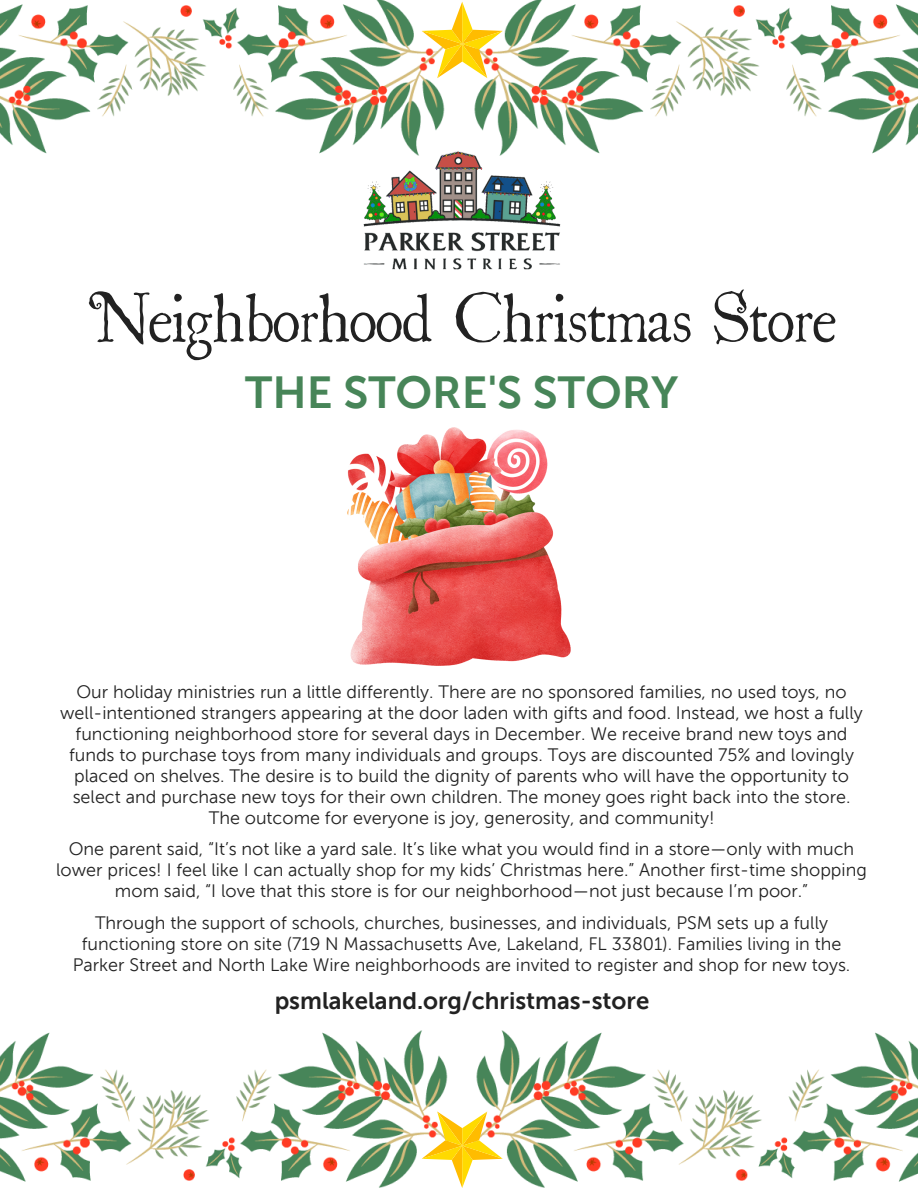
<style>
.page{position:relative;width:918px;height:1188px;background:#fff}
.page>*{position:absolute;margin:0;border:0;box-sizing:border-box;transform-origin:0 0}
.t1{font:67.5px "St Nicholas";color:#222}
.t2{font:700 45px "Museo Sans For Dell";color:#478558}
.t3{font:700 24px "Museo Sans For Dell";color:#222}
.t4{font:18px/21px "Museo Sans For Dell";color:#222;text-align:center}
</style>
<div class="page">
<img style="left:348px;top:427px;width:222px;height:239px">
<img style="left:363px;top:159px;width:198px;height:111px">
<img style="left:0;top:0;width:918px;height:159px">
<svg style="left:422px;top:2px;width:81px;height:76px"></svg>
<img style="left:0;top:1030px;width:918px;height:158px">
<svg style="left:422px;top:1112px;width:81px;height:76px"></svg>
<p class="t1" style="left:88px;top:288px;width:749px">Neighborhood Christmas Store</p>
<p class="t2" style="left:245px;top:366px;width:435px">THE STORE'S STORY</p>
<p class="t4" style="left:60px;top:681px;width:804px">Our holiday ministries run a little differently. There are no sponsored families, no used toys, no well-intentioned strangers appearing at the door laden with gifts and food. Instead, we host a fully functioning neighborhood store for several days in December. We receive brand new toys and funds to purchase toys from many individuals and groups. Toys are discounted 75% and lovingly placed on shelves. The desire is to build the dignity of parents who will have the opportunity to select and purchase new toys for their own children. The money goes right back into the store.<br>The outcome for everyone is joy, generosity, and community!</p>
<p class="t4" style="left:56px;top:839px;width:812px">One parent said, “It’s not like a yard sale. It’s like what you would find in a store—only with much lower prices! I feel like I can actually shop for my kids’ Christmas here.” Another first-time shopping mom said, “I love that this store is for our neighborhood—not just because I’m poor.”</p>
<p class="t4" style="left:73px;top:912px;width:779px">Through the support of schools, churches, businesses, and individuals, PSM sets up a fully functioning store on site (719 N Massachusetts Ave, Lakeland, FL 33801). Families living in the<br>Parker Street and North Lake Wire neighborhoods are invited to register and shop for new toys.</p>
<p class="t3" style="left:275px;top:986px;width:376px">psmlakeland.org/christmas-store</p>
</div>
